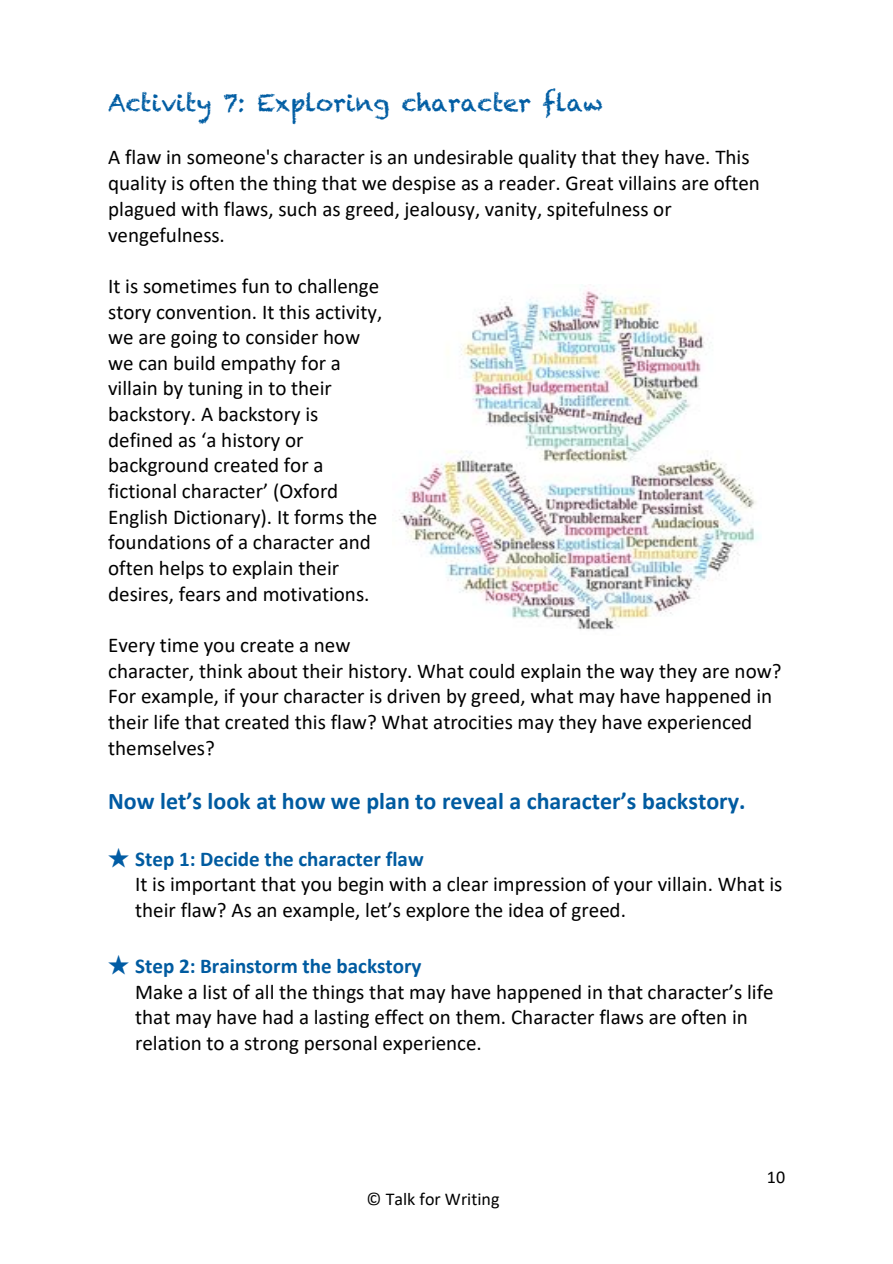
<style>
.page{position:relative;width:893px;height:1264px;background:#fff}
.page>*{position:absolute;margin:0;border:0;box-sizing:border-box;transform-origin:0 0}
.t1{font:700 24px "Calibri";color:#005ba0}
.t2{font:24px "Chalkduster";color:#005da3}
.t3{font:21.15px "Calibri";color:#000}
.t4{font:21px/25.7px "Calibri";color:#000}
.t5{font:700 21px "Calibri";color:#005ba0}
.t6{font:18px "Calibri";color:#000}
.s1{color:#015aa3}
.s2{font-family:"Yu Gothic";font-weight:400;color:#015ca4}
</style>
<div class="page">
<img style="left:399px;top:284px;width:361px;height:346px">
<p class="t2" style="left:108px;top:87px;width:496px">Activity 7: Exploring character flaw</p>
<p class="t4" style="left:108px;top:146px;width:653px">A flaw in someone's character is an undesirable quality that they have. This quality is often the thing that we despise as a reader. Great villains are often plagued with flaws, such as greed, jealousy, vanity, spitefulness or vengefulness.</p>
<p class="t4" style="left:108px;top:274px;width:276px">It is sometimes fun to challenge story convention. It this activity, we are going to consider how we can build empathy for a villain by tuning in to their backstory. A backstory is defined as ‘a history or background created for a fictional character’ (Oxford<br>English Dictionary). It forms the foundations of a character and often helps to explain their</p>
<p class="t3" style="left:108px;top:584px;width:263px">desires, fears and motivations.</p>
<p class="t4" style="left:108px;top:633px;width:675px">Every time you create a new<br>character, think about their history. What could explain the way they are now?<br>For example, if your character is driven by greed, what may have happened in their life that created this flaw? What atrocities may they have experienced themselves?</p>
<p class="t1" style="left:108px;top:790px;width:638px"><span class="s1">Now</span> let’s look at how we plan to reveal a character’s backstory.</p>
<p class="t5" style="left:108px;top:849px;width:317px"><span class="s2">★</span> Step 1: Decide the character flaw</p>
<p class="t4" style="left:135px;top:873px;width:648px">It is important that you begin with a clear impression of your villain. What is their flaw? As an example, let’s explore the idea of greed.</p>
<p class="t5" style="left:108px;top:957px;width:315px"><span class="s2">★</span> Step 2: Brainstorm the backstory</p>
<p class="t4" style="left:135px;top:980px;width:640px">Make a list of all the things that may have happened in that character’s life that may have had a lasting effect on them. Character flaws are often in relation to a strong personal experience.</p>
<p class="t6" style="left:366px;top:1191px;width:134px">© Talk for Writing</p>
<p class="t6" style="left:766px;top:1169px;width:20px">10</p>
</div>
